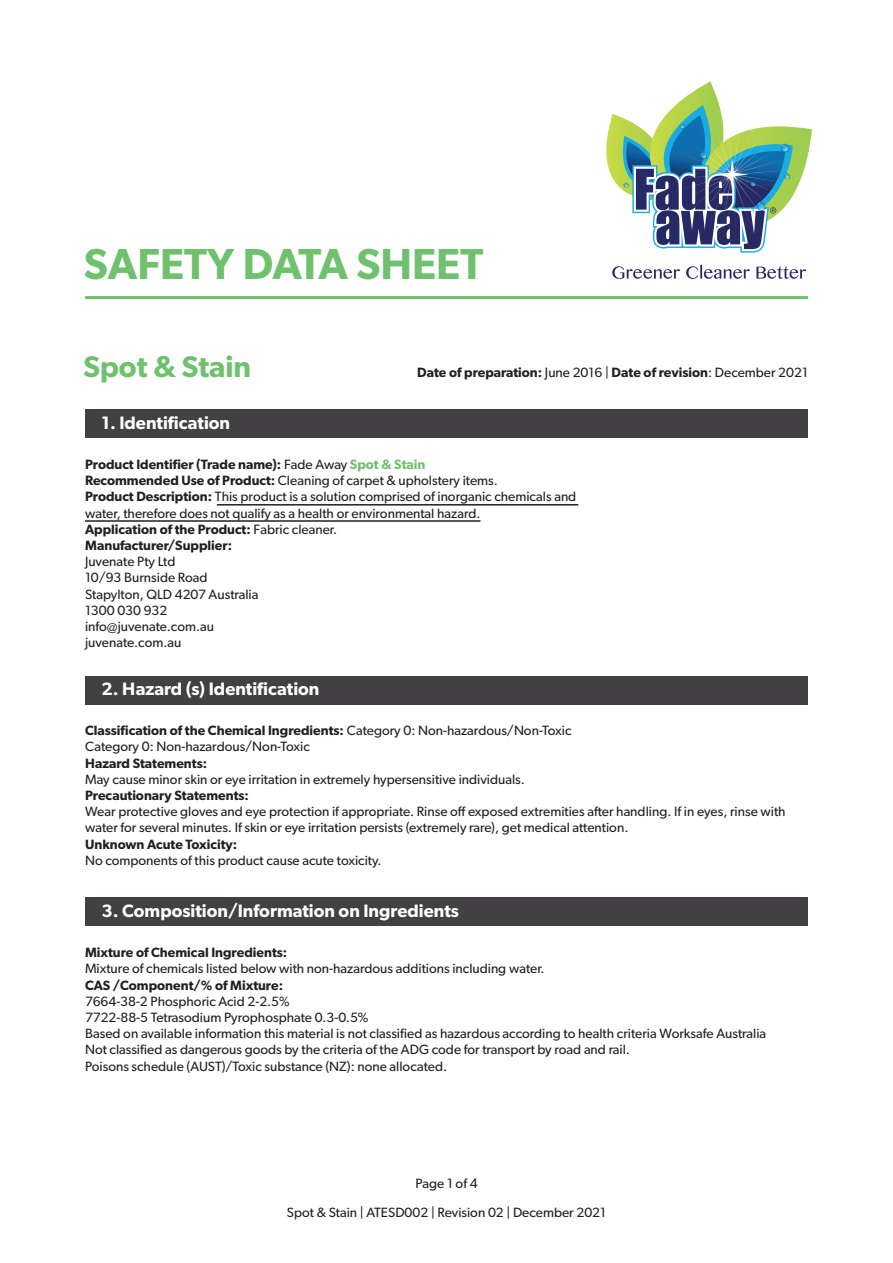
<style>
.page{position:relative;width:893px;height:1263px;background:#fff}
.page>*{position:absolute;margin:0;border:0;box-sizing:border-box;transform-origin:0 0}
.t1{font:600 43.5px "Gibson";color:#6fc16e}
.t2{font:600 30px "Gibson";color:#6fc16e}
.t3{font:600 18px "Gibson";color:#fff}
.t4{font:13.5px/16.2px "Gibson";color:#231f20}
.t5{font:600 13.5px "Gibson";color:#231f20}
.s1{font-weight:400}
.s2{font-weight:600}
.s3{font-weight:600;color:#6fc16e}
</style>
<div class="page">
<div style="left:85px;top:409px;width:722px;height:29px;background:#424042"></div>
<div style="left:85px;top:676px;width:722px;height:29px;background:#424042"></div>
<div style="left:85px;top:897px;width:722px;height:29px;background:#424042"></div>
<hr style="left:217px;top:504px;width:361px;height:1px;background:#231f20">
<hr style="left:85px;top:520px;width:395px;height:2px;background:#231f20">
<hr style="left:85px;top:296px;width:723px;height:3px;background:#6fc16e">
<svg style="left:606px;top:81px;width:206px;height:172px"></svg>
<svg style="left:612px;top:266px;width:68px;height:13px"></svg>
<svg style="left:686px;top:265px;width:64px;height:14px"></svg>
<svg style="left:756px;top:266px;width:50px;height:13px"></svg>
<h1 class="t1" style="left:84px;top:238px;width:401px">SAFETY DATA SHEET</h1>
<h2 class="t2" style="left:84px;top:349px;width:169px">Spot &amp; Stain</h2>
<h3 class="t3" style="left:102px;top:412px;width:130px">1. Identification</h3>
<p class="t5" style="left:417px;top:364px;width:392px">Date of preparation: <span class="s1">June 2016 |</span> Date of revision<span class="s1">: December 2021</span></p>
<p class="t4" style="left:85px;top:456px;width:493px"><span class="s2">Product Identifier (Trade name):</span> Fade Away <span class="s3">Spot &amp; Stain<br></span><span class="s2">Recommended Use of Product:</span> Cleaning of carpet &amp; upholstery items.<br><span class="s2">Product Description:</span> This product is a solution comprised of inorganic chemicals and water, therefore does not qualify as a health or environmental hazard.<br><span class="s2">Application of the Product:</span> Fabric cleaner.<br><span class="s2">Manufacturer/Supplier:</span></p>
<p class="t4" style="left:85px;top:553px;width:175px">Juvenate Pty Ltd<br>10/93 Burnside Road<br>Stapylton, QLD 4207 Australia<br>1300 030 932 info@juvenate.com.au juvenate.com.au</p>
<h3 class="t3" style="left:102px;top:678px;width:219px">2. Hazard (s) Identification</h3>
<p class="t4" style="left:85px;top:722px;width:488px"><span class="s2">Classification of the Chemical Ingredients:</span> Category 0: Non-hazardous/Non-Toxic<br>Category 0: Non-hazardous/Non-Toxic</p>
<p class="t5" style="left:85px;top:755px;width:124px">Hazard Statements:</p>
<p class="t4" style="left:85px;top:771px;width:441px">May cause minor skin or eye irritation in extremely hypersensitive individuals.</p>
<p class="t5" style="left:85px;top:787px;width:165px">Precautionary Statements:</p>
<p class="t4" style="left:85px;top:803px;width:702px">Wear protective gloves and eye protection if appropriate. Rinse off exposed extremities after handling. If in eyes, rinse with water for several minutes. If skin or eye irritation persists (extremely rare), get medical attention.</p>
<p class="t5" style="left:85px;top:836px;width:154px">Unknown Acute Toxicity:</p>
<p class="t4" style="left:85px;top:852px;width:298px">No components of this product cause acute toxicity.</p>
<h3 class="t3" style="left:102px;top:900px;width:359px">3. Composition/Information on Ingredients</h3>
<p class="t5" style="left:85px;top:944px;width:204px">Mixture of Chemical Ingredients:</p>
<p class="t4" style="left:85px;top:960px;width:461px">Mixture of chemicals listed below with non-hazardous additions including water.</p>
<p class="t5" style="left:85px;top:977px;width:200px">CAS /Component/% of Mixture:</p>
<p class="t4" style="left:85px;top:993px;width:683px">7664-38-2 Phosphoric Acid 2-2.5%<br>7722-88-5 Tetrasodium Pyrophosphate 0.3-0.5%<br>Based on available information this material is not classified as hazardous according to health criteria Worksafe Australia Not classified as dangerous goods by the criteria of the ADG code for transport by road and rail.<br>Poisons schedule (AUST)/Toxic substance (NZ): none allocated.</p>
<p class="t4" style="left:287px;top:1168px;width:321px;line-height:29.2px;text-align:center">Page 1 of 4<br>Spot &amp; Stain | ATESD002 | Revision 02 | December 2021</p>
</div>
